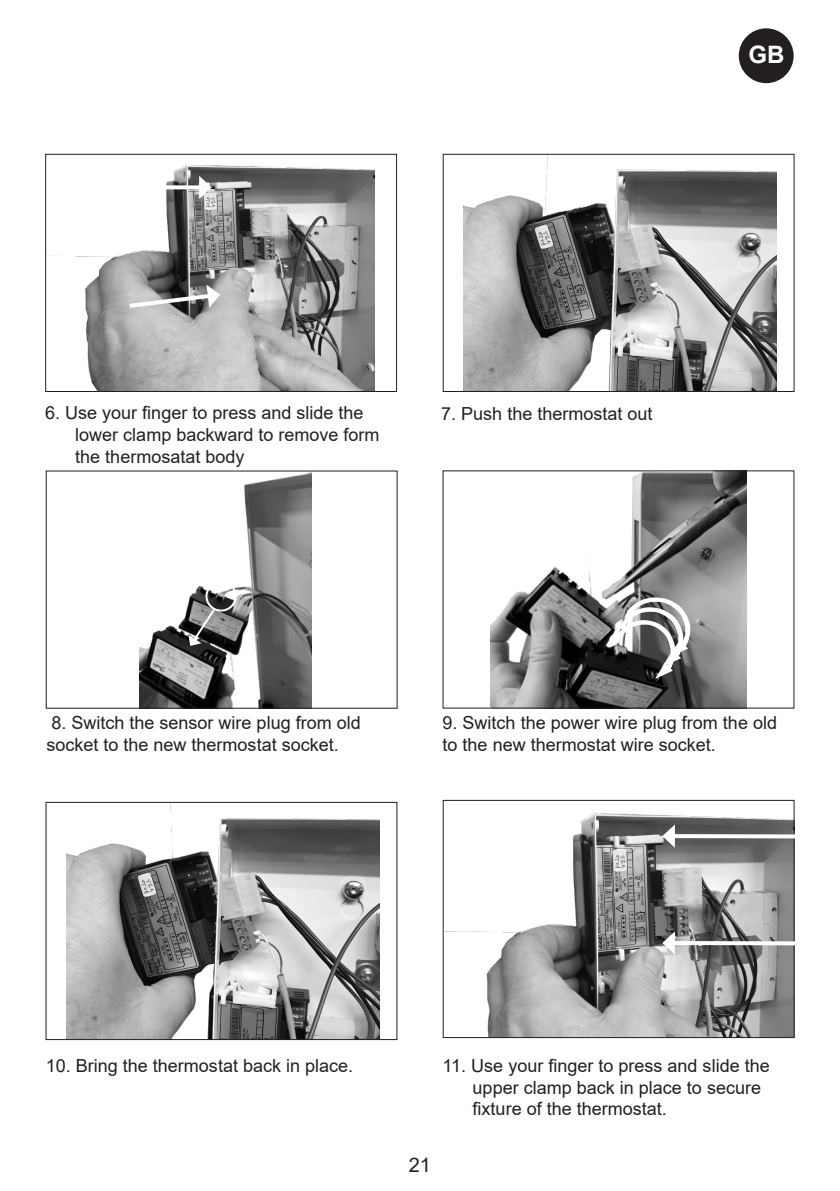
<style>
.page{position:relative;width:840px;height:1191px;background:#fff}
.page>*{position:absolute;margin:0;border:0;box-sizing:border-box;transform-origin:0 0}
.t1{font:700 24px "Arial";color:#fff}
.t2{font:20px "Arial";color:#231f20}
.Brød_9{font:18px/21.6px "Arial";color:#231f20}
.Brød_9_hæng_2{font:18px/21.6px "Arial";color:#231f20}
</style>
<div class="page">
<img style="left:463px;top:156px;width:312px;height:234px">
<div style="left:442px;top:154px;width:352px;height:238px;border:1px solid #231f20"></div>
<img style="left:139px;top:472px;width:173px;height:234px">
<div style="left:46px;top:470px;width:351px;height:238px;border:1px solid #231f20"></div>
<svg style="left:188px;top:607px;width:28px;height:39px"></svg>
<div style="left:205px;top:580px;width:31px;height:31px;border:2px solid #fff;border-radius:50%"></div>
<img style="left:490px;top:472px;width:256px;height:234px">
<div style="left:442px;top:470px;width:352px;height:238px;border:1px solid #231f20"></div>
<svg style="left:614px;top:597px;width:76px;height:82px"></svg>
<img style="left:47px;top:164px;width:327px;height:226px">
<div style="left:45px;top:154px;width:352px;height:238px;border:1px solid #231f20"></div>
<svg style="left:125px;top:285px;width:95px;height:25px"></svg>
<hr style="left:104px;top:185px;width:98px;height:4px;background:#fff">
<svg style="left:199px;top:176px;width:12px;height:23px"></svg>
<svg style="left:175px;top:1040px;width:64px;height:1px"></svg>
<img style="left:66px;top:804px;width:313px;height:234px">
<div style="left:45px;top:802px;width:352px;height:238px;border:1px solid #231f20"></div>
<img style="left:445px;top:813px;width:347px;height:223px">
<div style="left:442px;top:800px;width:352px;height:238px;border:1px solid #231f20"></div>
<svg style="left:674px;top:834px;width:121px;height:4px"></svg>
<svg style="left:662px;top:824px;width:12px;height:23px"></svg>
<svg style="left:674px;top:941px;width:121px;height:4px"></svg>
<svg style="left:662px;top:931px;width:12px;height:23px"></svg>
<div style="left:738px;top:28px;width:55px;height:55px;background:#231f20;border-radius:50%"></div>
<h1 class="t1" style="left:748px;top:38px;width:37px">GB</h1>
<p class="Brød_9_hæng_2" style="left:45px;top:402px;width:320px">6. Use your finger to press and slide the</p>
<p class="Brød_9_hæng_2" style="left:441px;top:403px;width:213px">7. Push the thermostat out</p>
<p class="Brød_9_hæng_2" style="left:75px;top:424px;width:306px">lower clamp backward to remove form the thermosatat body</p>
<p class="Brød_9" style="left:46px;top:712px;width:316px">8. Switch the sensor wire plug from old socket to the new thermostat socket.</p>
<p class="Brød_9" style="left:442px;top:712px;width:336px">9. Switch the power wire plug from the old to the new thermostat wire socket.</p>
<p class="Brød_9_hæng_2" style="left:46px;top:1055px;width:309px">10. Bring the thermostat back in place.</p>
<p class="Brød_9" style="left:472px;top:1054px;width:298px;text-indent:-30px">11. Use your finger to press and slide the upper clamp back in place to secure fixture of the thermostat.</p>
<p class="t2" style="left:408px;top:1150px;width:24px">21</p>
</div>
